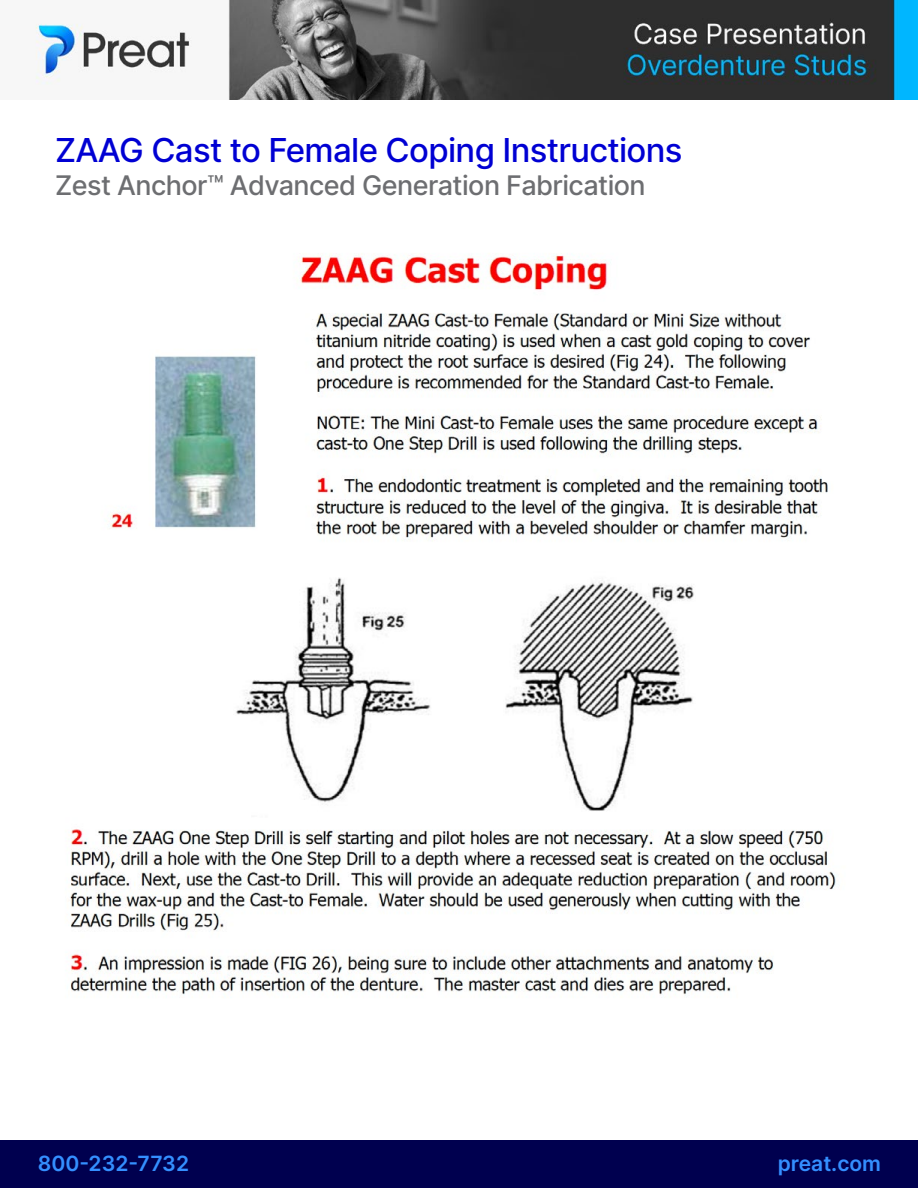
<style>
.page{position:relative;width:918px;height:1188px;background:#fff}
.page>*{position:absolute;margin:0;border:0;box-sizing:border-box;transform-origin:0 0}
.t1{font:33px "Inter";letter-spacing:-.02em;color:#0000d3}
.t2{font:27px "Inter";letter-spacing:-.02em;color:#6d6e71}
.t3{font:21px "Inter";color:#348fff}
</style>
<div class="page">
<div style="left:0;top:1140px;width:918px;height:48px;background:#00004f"></div>
<img style="left:70px;top:253px;width:767px;height:742px">
<img style="left:35px;top:0;width:883px;height:100px">
<p class="t1" style="left:55px;top:126px;width:629px">ZAAG Cast to Female Coping Instructions</p>
<p class="t2" style="left:55px;top:165px;width:592px">Zest Anchor™ Advanced Generation Fabrication</p>
<p class="t3" style="left:38px;top:1148px;width:153px">800-232-7732</p>
<p class="t3" style="left:778px;top:1148px;width:105px">preat.com</p>
</div>
